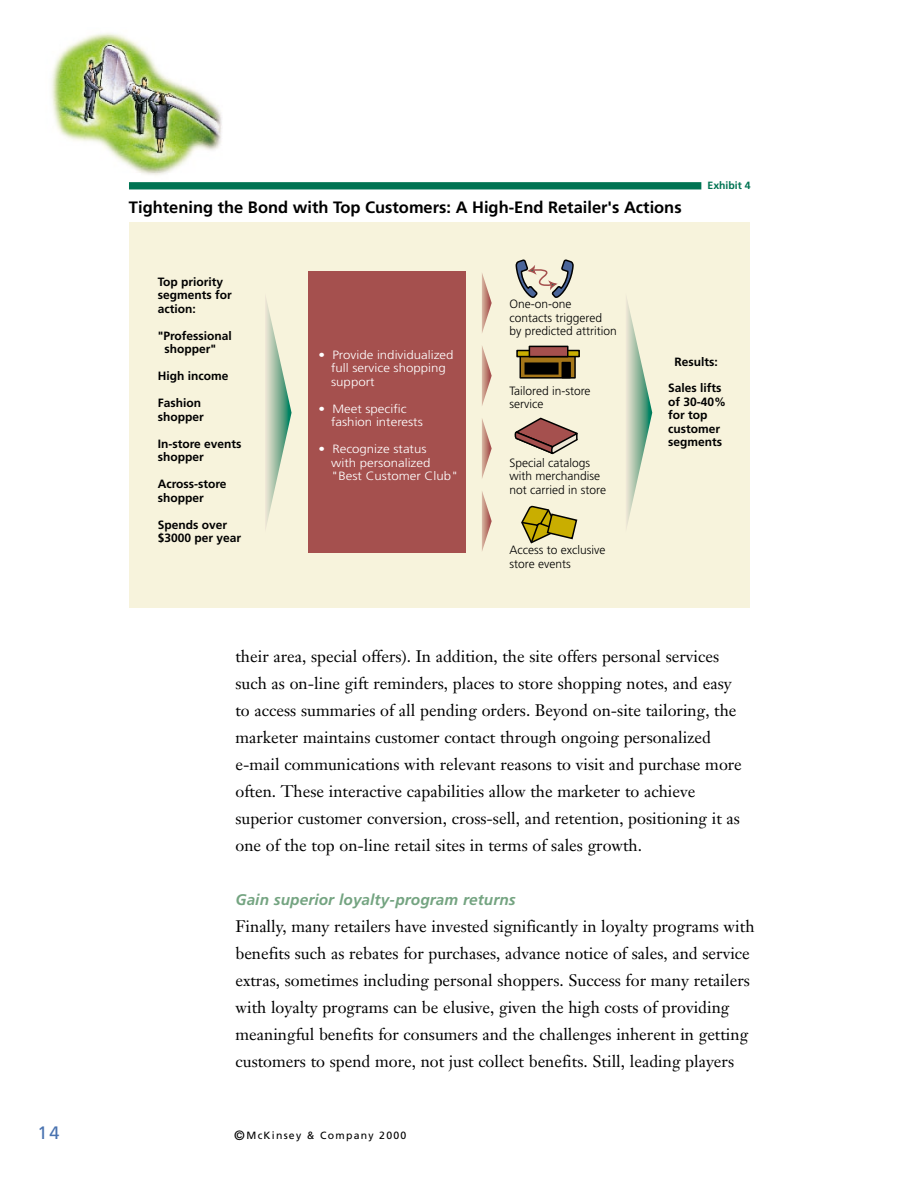
<style>
.page{position:relative;width:918px;height:1188px;background:#fff}
.page>*{position:absolute;margin:0;border:0;box-sizing:border-box;transform-origin:0 0}
.t1{font:18px "Frutiger";color:#4a73b0}
.t2{font:16.5px/27px "Janson Text";color:#000}
.t3{font:700 16.5px "Frutiger";color:#000}
.t4{font:italic 700 15.3px "Frutiger";letter-spacing:.005em;color:#74a481}
.t5{font:700 12px/13.5px "Frutiger";color:#000}
.t6{font:300 12px/13.5px "Frutiger";color:#000}
.t7{font:300 12px/13.5px "Frutiger";color:#fff;scale:1.1 1}
.t8{font:10.5px "Frutiger";letter-spacing:.115em;color:#000}
.t9{font:700 10.5px "Frutiger";color:#007453}
.s1{font-size:13.5px}
</style>
<div class="page">
<img style="left:51px;top:33px;width:171px;height:142px">
<div style="left:129px;top:222px;width:621px;height:386px;background:#f7f3dc"></div>
<div style="left:129px;top:182px;width:572px;height:7px;background:#007453"></div>
<div style="left:308px;top:271px;width:157px;height:282px;background:#a5504e"></div>
<svg style="left:626px;top:298px;width:26px;height:230px"></svg>
<svg style="left:265px;top:297px;width:27px;height:232px"></svg>
<svg style="left:482px;top:273px;width:10px;height:60px"></svg>
<svg style="left:482px;top:346px;width:10px;height:60px"></svg>
<svg style="left:482px;top:419px;width:10px;height:59px"></svg>
<svg style="left:482px;top:491px;width:10px;height:60px"></svg>
<div style="left:520px;top:356px;width:55px;height:22px;background:#a57619"></div>
<div style="left:520px;top:355px;width:56px;height:24px;border:2px solid #000"></div>
<svg style="left:521px;top:505px;width:57px;height:39px"></svg>
<svg style="left:514px;top:417px;width:64px;height:38px"></svg>
<svg style="left:515px;top:259px;width:59px;height:39px"></svg>
<div style="left:517px;top:351px;width:62px;height:6px;background:#c9ae00"></div>
<div style="left:516px;top:350px;width:64px;height:7px;border:2px solid #000"></div>
<div style="left:529px;top:346px;width:39px;height:11px;background:#a5504e"></div>
<div style="left:529px;top:346px;width:39px;height:11px;border:2px solid #000"></div>
<div style="left:525px;top:363px;width:33px;height:11px;background:#000"></div>
<div style="left:525px;top:362px;width:34px;height:13px;border:2px solid #000"></div>
<div style="left:562px;top:363px;width:8px;height:15px;background:#000"></div>
<div style="left:562px;top:362px;width:9px;height:16px;border:2px solid #000"></div>
<p class="t3" style="left:129px;top:201px;width:554px">Tightening the Bond with Top Customers: A High-End Retailer's Actions</p>
<p class="t9" style="left:708px;top:182px;width:45px">Exhibit 4</p>
<p class="t5" style="left:158px;top:276px;width:76px">Top priority segments for action:</p>
<p class="t5" style="left:164px;top:330px;width:69px;text-indent:-7px">"Professional shopper"</p>
<p class="t5" style="left:158px;top:370px;width:72px">High income</p>
<p class="t5" style="left:158px;top:397px;width:47px">Fashion shopper</p>
<p class="t5" style="left:158px;top:438px;width:85px">In-store events shopper</p>
<p class="t5" style="left:158px;top:478px;width:70px">Across-store shopper</p>
<p class="t5" style="left:158px;top:519px;width:85px">Spends over $3000 per year</p>
<p class="t7" style="left:331px;top:349px;width:113px;text-indent:-13px">• Provide individualized full service shopping support</p>
<p class="t7" style="left:331px;top:403px;width:85px;text-indent:-13px">• Meet specific fashion interests</p>
<p class="t7" style="left:331px;top:443px;width:117px;text-indent:-13px">• Recognize status<br>with personalized "Best Customer Club"</p>
<p class="t6" style="left:510px;top:298px;width:109px">One-on-one contacts triggered by predicted attrition</p>
<p class="t6" style="left:510px;top:385px;width:82px">Tailored in-store service</p>
<p class="t6" style="left:510px;top:457px;width:98px">Special catalogs with merchandise not carried in store</p>
<p class="t6" style="left:510px;top:544px;width:97px">Access to exclusive store events</p>
<p class="t5" style="left:674px;top:356px;width:45px">Results:</p>
<p class="t5" style="left:668px;top:382px;width:60px">Sales lifts of 30-40% for top customer segments</p>
<p class="t2" style="left:236px;top:644px;width:508px">their area, special offers). In addition, the site offers personal services such as on-line gift reminders, places to store shopping notes, and easy to access summaries of all pending orders. Beyond on-site tailoring, the marketer maintains customer contact through ongoing personalized e-mail communications with relevant reasons to visit and purchase more often. These interactive capabilities allow the marketer to achieve superior customer conversion, cross-sell, and retention, positioning it as one of the top on-line retail sites in terms of sales growth.</p>
<p class="t4" style="left:236px;top:893px;width:282px">Gain superior loyalty-program returns</p>
<p class="t2" style="left:236px;top:914px;width:521px">Finally, many retailers have invested significantly in loyalty programs with benefits such as rebates for purchases, advance notice of sales, and service extras, sometimes including personal shoppers. Success for many retailers with loyalty programs can be elusive, given the high costs of providing meaningful benefits for consumers and the challenges inherent in getting customers to spend more, not just collect benefits. Still, leading players</p>
<p class="t1" style="left:38px;top:1125px;width:24px">14</p>
<p class="t8" style="left:234px;top:1131px;width:174px"><span class="s1">©</span>McKinsey &amp; Company 2000</p>
</div>
